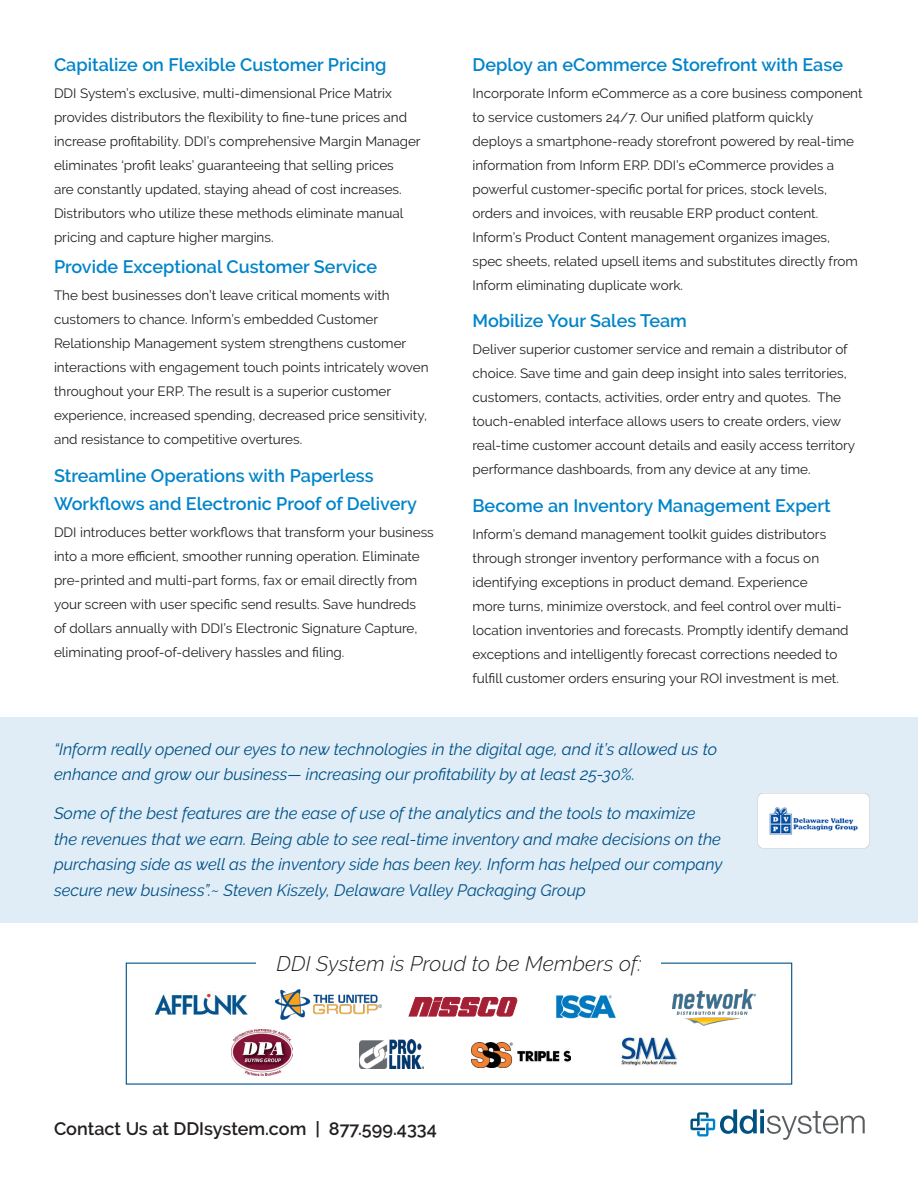
<style>
.page{position:relative;width:918px;height:1188px;background:#fff}
.page>*{position:absolute;margin:0;border:0;box-sizing:border-box;transform-origin:0 0}
.t1{font:italic 300 21px "Raleway";letter-spacing:.01em;color:#231f20}
.t2{font:600 18px/28.5px "Raleway";color:#0084c9}
.t3{font:600 18px "Raleway";color:#231f20}
.t4{font:italic 16.5px/25.5px "Raleway";color:#005187}
.t5{font:13.5px/24px "Raleway";color:#231f20}
</style>
<div class="page">
<div style="left:0;top:717px;width:918px;height:205px;background:#e0edf7"></div>
<img style="left:757px;top:793px;width:113px;height:56px">
<img style="left:231px;top:1029px;width:62px;height:46px">
<img style="left:150px;top:991px;width:100px;height:24px">
<svg style="left:690px;top:1109px;width:175px;height:31px"></svg>
<img style="left:275px;top:990px;width:107px;height:30px">
<img style="left:359px;top:1039px;width:64px;height:29px">
<svg style="left:409px;top:997px;width:108px;height:19px;background:#b84d5e"></svg>
<img style="left:472px;top:1043px;width:98px;height:25px">
<img style="left:556px;top:995px;width:60px;height:24px">
<img style="left:620px;top:1037px;width:58px;height:29px">
<img style="left:672px;top:990px;width:83px;height:35px">
<p class="t2" style="left:54px;top:50px;width:334px">Capitalize on Flexible Customer Pricing</p>
<p class="t5" style="left:54px;top:81px;width:368px">DDI System’s exclusive, multi-dimensional Price Matrix provides distributors the flexibility to fine-tune prices and increase profitability. DDI’s comprehensive Margin Manager eliminates ‘profit leaks’ guaranteeing that selling prices<br>are constantly updated, staying ahead of cost increases.<br>Distributors who utilize these methods eliminate manual pricing and capture higher margins.</p>
<p class="t2" style="left:54px;top:253px;width:325px">Provide Exceptional Customer Service</p>
<p class="t5" style="left:54px;top:284px;width:376px">The best businesses don’t leave critical moments with customers to chance. Inform’s embedded Customer Relationship Management system strengthens customer interactions with engagement touch points intricately woven throughout your ERP. The result is a superior customer experience, increased spending, decreased price sensitivity, and resistance to competitive overtures.</p>
<p class="t2" style="left:54px;top:461px;width:365px">Streamline Operations with Paperless<br>Workflows and Electronic Proof of Delivery</p>
<p class="t5" style="left:54px;top:521px;width:381px">DDI introduces better workflows that transform your business into a more efficient, smoother running operation. Eliminate pre-printed and multi-part forms, fax or email directly from your screen with user specific send results. Save hundreds<br>of dollars annually with DDI’s Electronic Signature Capture, eliminating proof-of-delivery hassles and filing.</p>
<p class="t2" style="left:472px;top:50px;width:372px">Deploy an eCommerce Storefront with Ease</p>
<p class="t5" style="left:472px;top:81px;width:392px">Incorporate Inform eCommerce as a core business component to service customers 24/7. Our unified platform quickly deploys a smartphone-ready storefront powered by real-time information from Inform ERP. DDI’s eCommerce provides a powerful customer-specific portal for prices, stock levels, orders and invoices, with reusable ERP product content.<br>Inform’s Product Content management organizes images, spec sheets, related upsell items and substitutes directly from Inform eliminating duplicate work.</p>
<p class="t2" style="left:472px;top:307px;width:216px">Mobilize Your Sales Team</p>
<p class="t5" style="left:472px;top:338px;width:384px">Deliver superior customer service and remain a distributor of choice. Save time and gain deep insight into sales territories, customers, contacts, activities, order entry and quotes. The touch-enabled interface allows users to create orders, view real-time customer account details and easily access territory performance dashboards, from any device at any time.</p>
<p class="t2" style="left:472px;top:491px;width:360px">Become an Inventory Management Expert</p>
<p class="t5" style="left:472px;top:522px;width:378px">Inform’s demand management toolkit guides distributors through stronger inventory performance with a focus on identifying exceptions in product demand. Experience<br>more turns, minimize overstock, and feel control over multi&shy;location inventories and forecasts. Promptly identify demand exceptions and intelligently forecast corrections needed to fulfill customer orders ensuring your ROI investment is met.</p>
<p class="t4" style="left:54px;top:736px;width:665px">“Inform really opened our eyes to new technologies in the digital age, and it’s allowed us to enhance and grow our business— increasing our profitability by at least 25-30%.</p>
<p class="t4" style="left:54px;top:801px;width:670px">Some of the best features are the ease of use of the analytics and the tools to maximize the revenues that we earn. Being able to see real-time inventory and make decisions on the purchasing side as well as the inventory side has been key. Inform has helped our company secure new business”.~ Steven Kiszely, Delaware Valley Packaging Group</p>
<p class="t1" style="left:276px;top:951px;width:367px">DDI System is Proud to be Members of:</p>
<p class="t3" style="left:54px;top:1118px;width:385px">Contact Us at DDIsystem.com | 877.599.4334</p>
</div>
